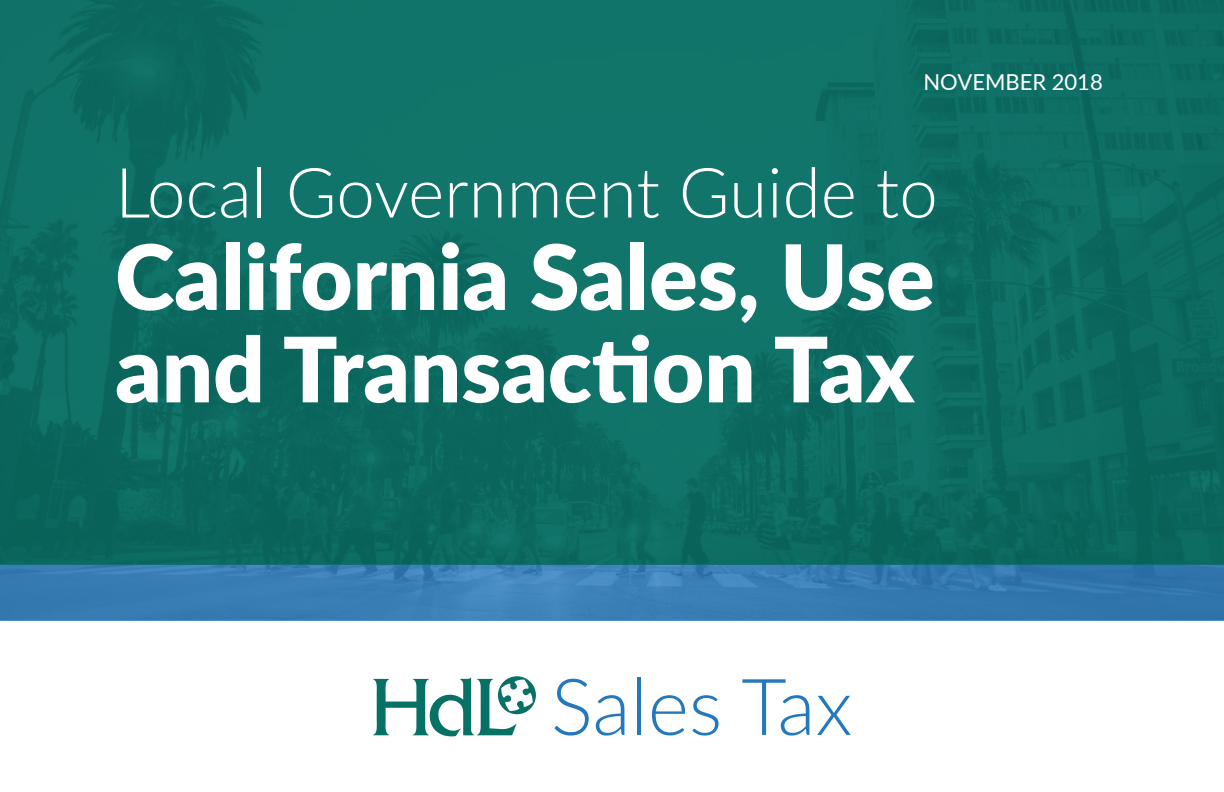
<style>
.page{position:relative;width:1224px;height:792px;background:#fff}
.page>*{position:absolute;margin:0;border:0;box-sizing:border-box;transform-origin:0 0}
.t1{font:900 90px/92.4px "Lato";color:#fff}
.t2{font:300 69.4px "Lato";color:#fff}
.t3{font:22px "Lato";color:#fff}
</style>
<div class="page">
<svg style="left:0;top:564px;width:1224px;height:57px;background:#377cb3"></svg>
<div style="left:0;top:0;width:1224px;height:564px;background:#087166"></div>
<svg style="left:554px;top:679px;width:35px;height:57px"></svg>
<svg style="left:596px;top:695px;width:28px;height:41px"></svg>
<hr style="left:637px;top:678px;width:4px;height:57px;background:#2479be">
<svg style="left:652px;top:695px;width:33px;height:40px"></svg>
<svg style="left:692px;top:695px;width:27px;height:41px"></svg>
<svg style="left:742px;top:679px;width:67px;height:57px"></svg>
<svg style="left:817px;top:696px;width:34px;height:39px"></svg>
<svg style="left:373px;top:676px;width:163px;height:60px"></svg>
<p class="t3" style="left:924px;top:66px;width:181px">NOVEMBER 2018</p>
<p class="t2" style="left:115px;top:144px;width:824px">Local Government Guide to</p>
<p class="t1" style="left:115px;top:227px;width:821px">California Sales, Use and Transaction Tax</p>
</div>
